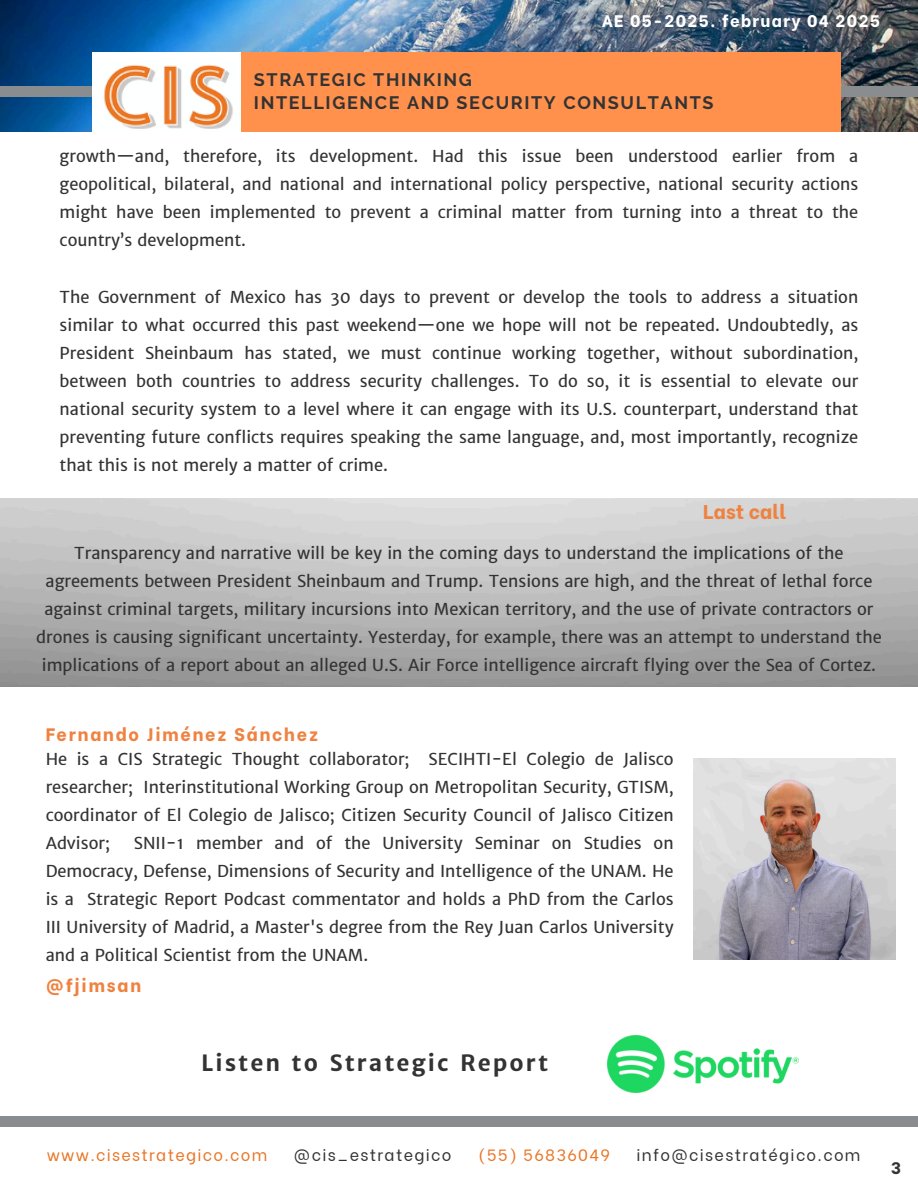
<style>
.page{position:relative;width:918px;height:1188px;background:#fff}
.page>*{position:absolute;margin:0;border:0;box-sizing:border-box;transform-origin:0 0}
.t1{font:700 22.5px "Merriweather Sans";letter-spacing:.09em;color:#333}
.t2{font:800 19.8px "Be Vietnam";color:#ef8240}
.t3{font:700 18px/22.5px "Raleway";letter-spacing:.09em;color:#333}
.t4{font:800 18px "Be Vietnam";letter-spacing:.1em;color:#ef8240}
.t5{font:800 16.65px "Be Vietnam";letter-spacing:.08em;color:#fff}
.t6{font:16.5px/28.2px "Merriweather Sans";color:#333;text-align:justify}
.t7{font:800 16.5px "Be Vietnam";color:#333}
.t8{font:16.2px "Be Vietnam";letter-spacing:.08em;color:#333}
.t9{font:16.2px "Be Vietnam";letter-spacing:.08em;color:#e97524}
</style>
<div class="page">
<img style="left:0;top:0;width:918px;height:132px">
<div style="left:0;top:87px;width:918px;height:10px;background:#8a8d8f"></div>
<img style="left:92px;top:52px;width:149px;height:80px">
<div style="left:241px;top:52px;width:600px;height:80px;background:#ff914d"></div>
<div style="left:0;top:1116px;width:918px;height:10px;background:#8a8d8f"></div>
<img style="left:693px;top:759px;width:203px;height:201px">
<img style="left:607px;top:1035px;width:191px;height:58px">
<p class="t5" style="left:602px;top:7px;width:280px">AE 05-2025. february 04 2025</p>
<p class="t3" style="left:254px;top:69px;width:461px">STRATEGIC THINKING<br>INTELLIGENCE AND SECURITY CONSULTANTS</p>
<h4 class="t6" style="left:60px;top:142px;width:800px">growth—and, therefore, its development. Had this issue been understood earlier from a geopolitical, bilateral, and national and international policy perspective, national security actions might have been implemented to prevent a criminal matter from turning into a threat to the country’s development.</h4>
<p class="t6" style="left:60px;top:283px;width:800px">The Government of Mexico has 30 days to prevent or develop the tools to address a situation similar to what occurred this past weekend—one we hope will not be repeated. Undoubtedly, as President Sheinbaum has stated, we must continue working together, without subordination, between both countries to address security challenges. To do so, it is essential to elevate our national security system to a level where it can engage with its U.S. counterpart, understand that preventing future conflicts requires speaking the same language, and, most importantly, recognize that this is not merely a matter of crime.</p>
<p class="t2" style="left:703px;top:495px;width:85px">Last call</p>
<p class="t6" style="left:36px;top:539px;width:847px;text-align:center">Transparency and narrative will be key in the coming days to understand the implications of the agreements between President Sheinbaum and Trump. Tensions are high, and the threat of lethal force against criminal targets, military incursions into Mexican territory, and the use of private contractors or drones is causing significant uncertainty. Yesterday, for example, there was an attempt to understand the implications of a report about an alleged U.S. Air Force intelligence aircraft flying over the Sea of Cortez.</p>
<h3 class="t4" style="left:46px;top:719px;width:274px">Fernando Jiménez Sánchez</h3>
<p class="t6" style="left:46px;top:745px;width:630px">He is a CIS Strategic Thought collaborator; SECIHTI-El Colegio de Jalisco researcher; Interinstitutional Working Group on Metropolitan Security, GTISM, coordinator of El Colegio de Jalisco; Citizen Security Council of Jalisco Citizen Advisor;</p>
<p class="t6" style="left:46px;top:829px;width:630px;text-indent:88px">SNII-1 member and of the University Seminar on Studies on Democracy, Defense, Dimensions of Security and Intelligence of the UNAM. He is a Strategic Report Podcast commentator and holds a PhD from the Carlos III University of Madrid, a Master's degree from the Rey Juan Carlos University and a Political Scientist from the UNAM.</p>
<p class="t4" style="left:46px;top:970px;width:97px">@fjimsan</p>
<p class="t1" style="left:201px;top:1049px;width:348px">Listen to Strategic Report</p>
<p class="t9" style="left:47px;top:1142px;width:222px">www.cisestrategico.com</p>
<p class="t8" style="left:294px;top:1142px;width:159px">@cis_estrategico</p>
<p class="t9" style="left:478px;top:1142px;width:134px">(55) 56836049</p>
<p class="t8" style="left:637px;top:1142px;width:225px">info@cisestratégico.com</p>
<h2 class="t7" style="left:891px;top:1154px;width:11px">3</h2>
</div>
